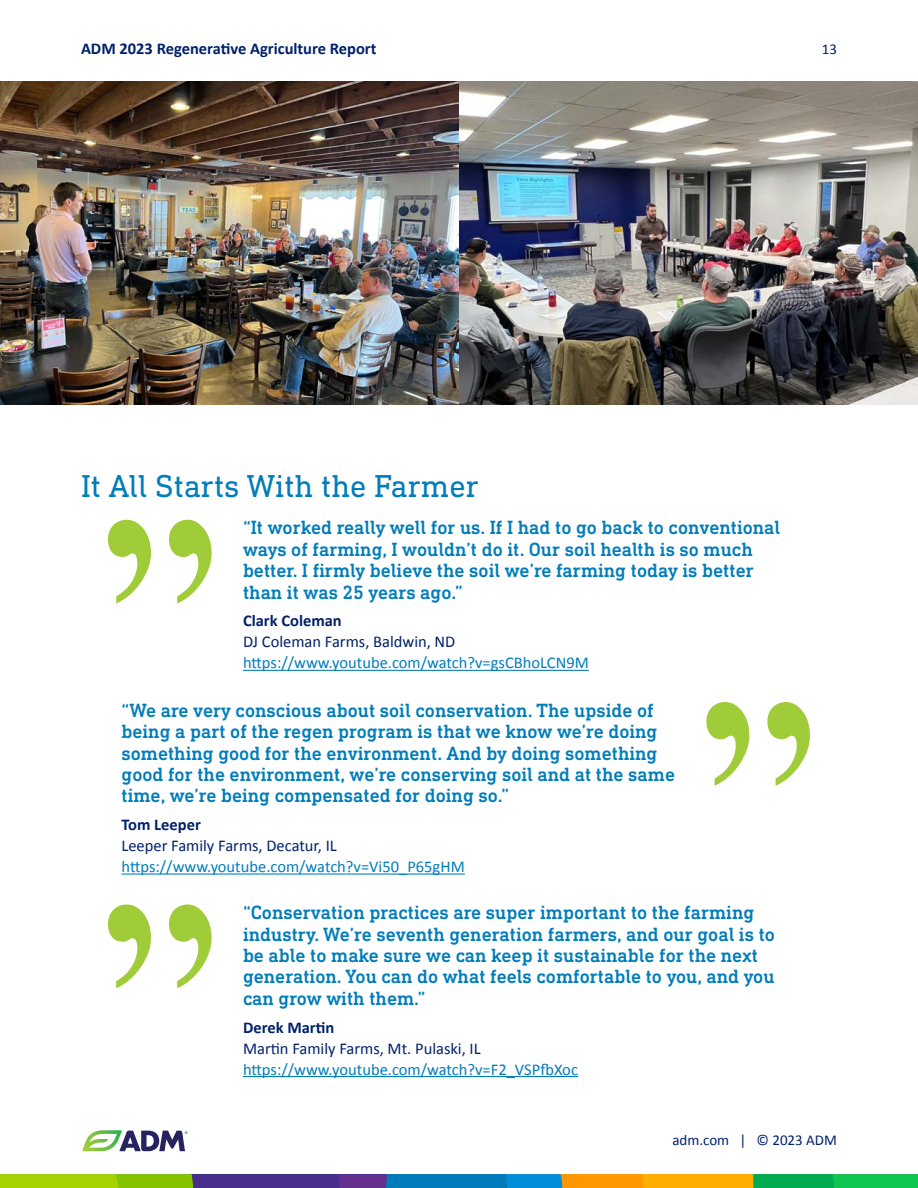
<style>
.page{position:relative;width:918px;height:1188px;background:#fff}
.page>*{position:absolute;margin:0;border:0;box-sizing:border-box;transform-origin:0 0}
.t1{font:32.25px "DIN Next Slab Pro";color:#007dba}
.Strong_Copy{font:500 19.5px/21.5px "DIN Next Slab Pro";color:#007dba}
.t2{font:16.5px "Calibri";color:#007dba}
.t3{font:16.5px "Calibri";color:#012169}
.t4{font:700 16.5px "Calibri";color:#012169}
.t5{font:15px "Calibri";color:#012169}
</style>
<div class="page">
<svg style="left:82px;top:1130px;width:106px;height:21px"></svg>
<svg style="left:0;top:1174px;width:918px;height:14px;background:#669052"></svg>
<img style="left:0;top:81px;width:918px;height:324px">
<hr style="left:243px;top:670px;width:346px;height:1px;background:#007dba">
<svg style="left:108px;top:520px;width:104px;height:84px"></svg>
<svg style="left:706px;top:702px;width:104px;height:84px"></svg>
<hr style="left:122px;top:874px;width:343px;height:1px;background:#007dba">
<hr style="left:243px;top:1076px;width:335px;height:1px;background:#007dba">
<svg style="left:108px;top:904px;width:104px;height:84px"></svg>
<p class="t4" style="left:81px;top:38px;width:297px">ADM 2023 Regenerative Agriculture Report</p>
<p class="t5" style="left:822px;top:40px;width:17px">13</p>
<h1 class="t1" style="left:81px;top:467px;width:399px">It All Starts With the Farmer</h1>
<p class="Strong_Copy" style="left:243px;top:517px;width:539px">“It worked really well for us. If I had to go back to conventional ways of farming, I wouldn’t do it. Our soil health is so much better. I firmly believe the soil we’re farming today is better than it was 25 years ago.”</p>
<p class="t4" style="left:243px;top:611px;width:100px">Clark Coleman</p>
<p class="t3" style="left:243px;top:632px;width:214px">DJ Coleman Farms, Baldwin, ND</p>
<p class="t2" style="left:243px;top:653px;width:347px">https://www.youtube.com/watch?v=gsCBhoLCN9M</p>
<p class="Strong_Copy" style="left:122px;top:699px;width:555px">“We are very conscious about soil conservation. The upside of being a part of the regen program is that we know we’re doing something good for the environment. And by doing something good for the environment, we’re conserving soil and at the same time, we’re being compensated for doing so.”</p>
<p class="t4" style="left:122px;top:814px;width:81px">Tom Leeper</p>
<p class="t3" style="left:122px;top:835px;width:217px">Leeper Family Farms, Decatur, IL</p>
<p class="t2" style="left:122px;top:856px;width:345px">https://www.youtube.com/watch?v=Vi50_P65gHM</p>
<p class="Strong_Copy" style="left:243px;top:902px;width:534px">“Conservation practices are super important to the farming industry. We’re seventh generation farmers, and our goal is to be able to make sure we can keep it sustainable for the next generation. You can do what feels comfortable to you, and you can grow with them.”</p>
<p class="t4" style="left:243px;top:1017px;width:93px">Derek Martin</p>
<p class="t3" style="left:243px;top:1038px;width:239px">Martin Family Farms, Mt. Pulaski, IL</p>
<p class="t2" style="left:243px;top:1059px;width:336px">https://www.youtube.com/watch?v=F2_VSPfbXoc</p>
<p class="t5" style="left:672px;top:1131px;width:166px">adm.com | © 2023 ADM</p>
</div>
